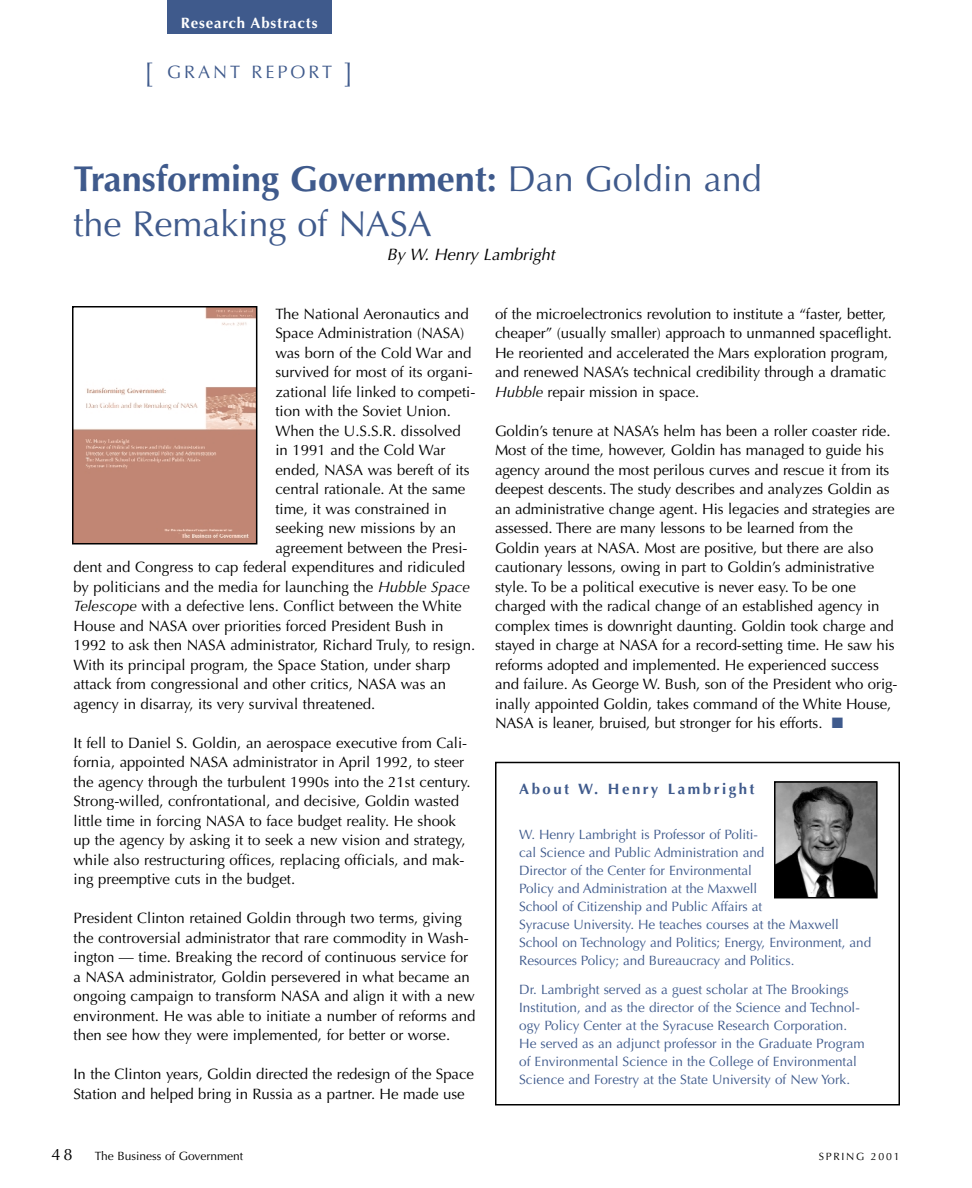
<style>
.page{position:relative;width:972px;height:1188px;background:#fff}
.page>*{position:absolute;margin:0;border:0;box-sizing:border-box;transform-origin:0 0}
.t1{font:36px/45px "Optima";color:#3f5a8c}
.t2{font:18px "Optima";letter-spacing:.165em;color:#3f5a8c}
.t3{font:italic 16.5px "Optima";color:#000}
.t4{font:16.5px "Optima";color:#000}
.t5{font:15px/19.5px "Optima";color:#000}
.t6{font:700 15px "Optima";letter-spacing:.165em;color:#3f5a8c}
.t7{font:700 15px "Optima";letter-spacing:.055em;color:#fff}
.t8{font:13.5px/18px "Optima";letter-spacing:-.005em;color:#3f5a8c}
.t9{font:12px "Optima";color:#000}
.t10{font:10.5px "Optima";letter-spacing:.165em;color:#000}
.s1{font-size:30px}
.s2{font-weight:700}
.s3{font-style:italic}
.s4{color:#3f5a8c}
</style>
<div class="page">
<div style="left:167px;top:0;width:164px;height:34px;background:#3f5a8c"></div>
<img style="left:75px;top:309px;width:179px;height:232px">
<div style="left:72px;top:306px;width:185px;height:238px;border:2px solid #000"></div>
<div style="left:495px;top:762px;width:405px;height:343px;border:2px solid #000"></div>
<img style="left:777px;top:784px;width:98px;height:111px">
<div style="left:774px;top:781px;width:104px;height:117px;border:2px solid #000"></div>
<p class="t7" style="left:181px;top:17px;width:138px">Research Abstracts</p>
<p class="t2" style="left:144px;top:64px;width:212px"><span class="s1">[</span> GRANT REPORT <span class="s1">]</span></p>
<h1 class="t1" style="left:73px;top:159px;width:690px"><span class="s2">Transforming Government:</span> Dan Goldin and the Remaking of NASA</h1>
<p class="t3" style="left:387px;top:248px;width:169px">By W. Henry Lambright</p>
<p class="t5" style="left:275px;top:305px;width:195px">The National Aeronautics and</p>
<p class="t5" style="left:275px;top:325px;width:191px">Space Administration (NASA)</p>
<p class="t5" style="left:275px;top:344px;width:198px">was born of the Cold War and</p>
<p class="t5" style="left:275px;top:364px;width:199px">survived for most of its organi-</p>
<p class="t5" style="left:275px;top:383px;width:202px">zational life linked to competi-</p>
<p class="t5" style="left:275px;top:403px;width:177px">tion with the Soviet Union.</p>
<p class="t5" style="left:275px;top:422px;width:187px">When the U.S.S.R. dissolved</p>
<p class="t5" style="left:275px;top:442px;width:172px">in 1991 and the Cold War</p>
<p class="t5" style="left:275px;top:461px;width:196px">ended, NASA was bereft of its</p>
<p class="t5" style="left:275px;top:481px;width:191px">central rationale. At the same</p>
<p class="t5" style="left:275px;top:500px;width:173px">time, it was constrained in</p>
<p class="t5" style="left:275px;top:520px;width:182px">seeking new missions by an</p>
<p class="t5" style="left:275px;top:539px;width:194px">agreement between the Presi-</p>
<p class="t5" style="left:73px;top:559px;width:393px">dent and Congress to cap federal expenditures and ridiculed</p>
<p class="t5" style="left:73px;top:578px;width:398px">by politicians and the media for launching the <span class="s3">Hubble Space</span></p>
<p class="t5" style="left:74px;top:598px;width:390px"><span class="s3">Telescope</span> with a defective lens. Conflict between the White</p>
<p class="t5" style="left:73px;top:617px;width:372px">House and NASA over priorities forced President Bush in</p>
<p class="t5" style="left:73px;top:637px;width:403px">1992 to ask then NASA administrator, Richard Truly, to resign.</p>
<p class="t5" style="left:73px;top:656px;width:379px">With its principal program, the Space Station, under sharp</p>
<p class="t5" style="left:73px;top:676px;width:374px">attack from congressional and other critics, NASA was an</p>
<p class="t5" style="left:73px;top:695px;width:303px">agency in disarray, its very survival threatened.</p>
<p class="t5" style="left:73px;top:734px;width:399px">It fell to Daniel S. Goldin, an aerospace executive from Cali&shy;fornia, appointed NASA administrator in April 1992, to steer the agency through the turbulent 1990s into the 21st century.<br>Strong-willed, confrontational, and decisive, Goldin wasted little time in forcing NASA to face budget reality. He shook up the agency by asking it to seek a new vision and strategy, while also restructuring offices, replacing officials, and mak&shy;ing preemptive cuts in the budget.</p>
<p class="t5" style="left:73px;top:910px;width:404px">President Clinton retained Goldin through two terms, giving the controversial administrator that rare commodity in Wash&shy;ington — time. Breaking the record of continuous service for a NASA administrator, Goldin persevered in what became an ongoing campaign to transform NASA and align it with a new environment. He was able to initiate a number of reforms and then see how they were implemented, for better or worse.</p>
<p class="t5" style="left:73px;top:1066px;width:402px">In the Clinton years, Goldin directed the redesign of the Space<br>Station and helped bring in Russia as a partner. He made use</p>
<p class="t5" style="left:495px;top:305px;width:399px">of the microelectronics revolution to institute a “faster, better, cheaper” (usually smaller) approach to unmanned spaceflight.<br>He reoriented and accelerated the Mars exploration program, and renewed NASA’s technical credibility through a dramatic <span class="s3">Hubble</span> repair mission in space.</p>
<p class="t5" style="left:495px;top:422px;width:404px">Goldin’s tenure at NASA’s helm has been a roller coaster ride.<br>Most of the time, however, Goldin has managed to guide his agency around the most perilous curves and rescue it from its deepest descents. The study describes and analyzes Goldin as an administrative change agent. His legacies and strategies are assessed. There are many lessons to be learned from the Goldin years at NASA. Most are positive, but there are also cautionary lessons, owing in part to Goldin’s administrative style. To be a political executive is never easy. To be one charged with the radical change of an established agency in complex times is downright daunting. Goldin took charge and stayed in charge at NASA for a record-setting time. He saw his reforms adopted and implemented. He experienced success and failure. As George W. Bush, son of the President who orig&shy;inally appointed Goldin, takes command of the White House, NASA is leaner, bruised, but stronger for his efforts. <span class="s4">■</span></p>
<p class="t6" style="left:519px;top:783px;width:237px">About W. Henry Lambright</p>
<p class="t8" style="left:519px;top:827px;width:354px">W. Henry Lambright is Professor of Politi-<br>cal Science and Public Administration and<br>Director of the Center for Environmental<br>Policy and Administration at the Maxwell<br>School of Citizenship and Public Affairs at<br>Syracuse University. He teaches courses at the Maxwell School on Technology and Politics; Energy, Environment, and Resources Policy; and Bureaucracy and Politics.</p>
<p class="t8" style="left:519px;top:982px;width:347px">Dr. Lambright served as a guest scholar at The Brookings Institution, and as the director of the Science and Technol&shy;ogy Policy Center at the Syracuse Research Corporation.<br>He served as an adjunct professor in the Graduate Program of Environmental Science in the College of Environmental Science and Forestry at the State University of New York.</p>
<p class="t4" style="left:51px;top:1148px;width:23px">48</p>
<p class="t9" style="left:95px;top:1151px;width:150px">The Business of Government</p>
<p class="t10" style="left:819px;top:1152px;width:82px">SPRING 2001</p>
</div>
